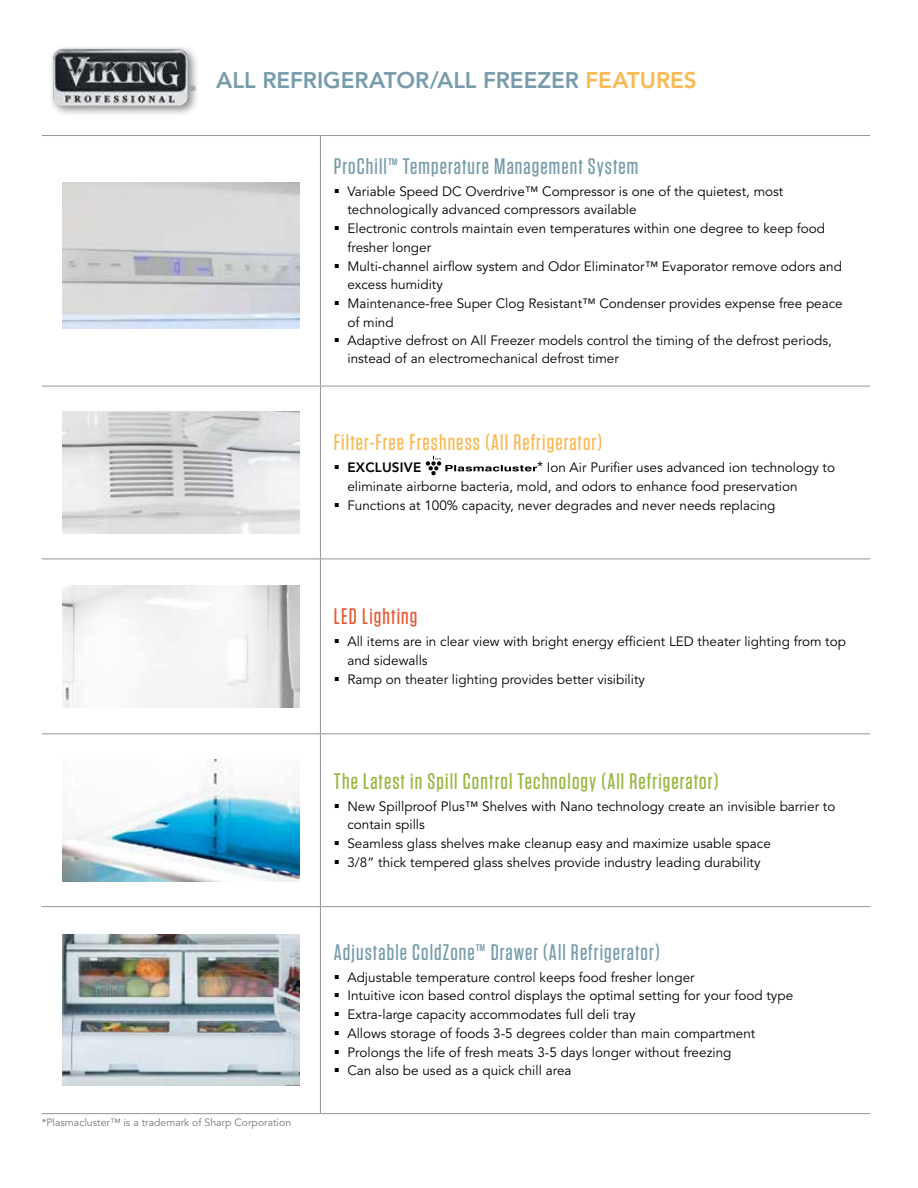
<style>
.page{position:relative;width:918px;height:1188px;background:#fff}
.page>*{position:absolute;margin:0;border:0;box-sizing:border-box;transform-origin:0 0}
.t1{font:500 22.5px "Tungsten";letter-spacing:.05em;color:#769bab}
.t2{font:500 22.5px "Tungsten";letter-spacing:.05em;color:#94b73d}
.t3{font:500 22.5px "Tungsten";letter-spacing:.05em;color:#f7b952}
.t4{font:800 22.5px "Avenir";color:#769bab}
.t5{font:500 22.5px "Tungsten";letter-spacing:.05em;color:#e55a37}
.t6{font:13.5px/18.8px "Avenir";color:#000}
.t7{font:800 13.5px "Avenir";letter-spacing:.015em;color:#000}
.t8{font:10.5px "Avenir";color:#77787b}
.t9{font:300 7.35px "Avenir";color:#636466}
.s1{color:#f7b952}
.s2{color:#fff}
</style>
<div class="page">
<div style="left:48px;top:45px;width:152px;height:72px;background:#000;opacity:.45"></div>
<img style="left:53px;top:49px;width:135px;height:57px">
<hr style="left:320px;top:136px;width:1px;height:250px;background:#939598">
<hr style="left:42px;top:386px;width:278px;height:1px;background:#939598">
<hr style="left:320px;top:386px;width:550px;height:1px;background:#939598">
<hr style="left:320px;top:386px;width:1px;height:173px;background:#939598">
<hr style="left:42px;top:559px;width:278px;height:1px;background:#939598">
<hr style="left:320px;top:559px;width:550px;height:1px;background:#939598">
<hr style="left:320px;top:559px;width:1px;height:174px;background:#939598">
<hr style="left:42px;top:733px;width:278px;height:1px;background:#939598">
<hr style="left:320px;top:733px;width:550px;height:1px;background:#939598">
<hr style="left:320px;top:734px;width:1px;height:172px;background:#939598">
<hr style="left:42px;top:906px;width:278px;height:1px;background:#939598">
<hr style="left:320px;top:906px;width:550px;height:1px;background:#939598">
<hr style="left:320px;top:907px;width:1px;height:206px;background:#939598">
<hr style="left:42px;top:1113px;width:278px;height:1px;background:#939598">
<hr style="left:320px;top:1113px;width:550px;height:1px;background:#939598">
<hr style="left:42px;top:135px;width:278px;height:1px;background:#939598">
<hr style="left:320px;top:135px;width:550px;height:1px;background:#939598">
<img style="left:62px;top:183px;width:238px;height:145px">
<img style="left:62px;top:412px;width:238px;height:121px">
<img style="left:62px;top:586px;width:238px;height:121px">
<img style="left:62px;top:760px;width:238px;height:121px">
<img style="left:62px;top:934px;width:238px;height:152px">
<svg style="left:426px;top:455px;width:111px;height:21px"></svg>
<p class="t9" style="left:190px;top:84px;width:7px">®</p>
<h1 class="t4" style="left:216px;top:66px;width:482px">ALL REFRIGERATOR/ALL FREEZER <span class="s1">FEATURES</span></h1>
<h1 class="t1" style="left:334px;top:154px;width:306px">ProChill™ Temperature Management System</h1>
<p class="t6" style="left:347px;top:182px;width:437px;text-indent:-14px">▪ Variable Speed DC Overdrive™ Compressor is one of the quietest, most technologically advanced compressors available</p>
<p class="t6" style="left:347px;top:219px;width:479px;text-indent:-14px">▪ Electronic controls maintain even temperatures within one degree to keep food fresher longer</p>
<p class="t6" style="left:347px;top:257px;width:496px;text-indent:-14px">▪ Multi-channel airflow system and Odor Eliminator™ Evaporator remove odors and excess humidity</p>
<p class="t6" style="left:347px;top:294px;width:497px;text-indent:-14px">▪ Maintenance-free Super Clog Resistant™ Condenser provides expense free peace of mind</p>
<p class="t6" style="left:347px;top:332px;width:486px;line-height:18px;text-indent:-14px">▪ Adaptive defrost on All Freezer models control the timing of the defrost periods, instead of an electromechanical defrost timer</p>
<h1 class="t3" style="left:334px;top:431px;width:270px">Filter-Free Freshness (All Refrigerator)</h1>
<p class="t7" style="left:334px;top:459px;width:89px">▪ EXCLUSIVE</p>
<p class="t6" style="left:347px;top:458px;width:489px;text-indent:108px"><span class="s2">Plasmacluster</span>* Ion Air Purifier uses advanced ion technology to eliminate airborne bacteria, mold, and odors to enhance food preservation</p>
<p class="t6" style="left:334px;top:496px;width:443px">▪ Functions at 100% capacity, never degrades and never needs replacing</p>
<h1 class="t5" style="left:334px;top:605px;width:85px">LED Lighting</h1>
<p class="t6" style="left:347px;top:632px;width:500px;text-indent:-14px">▪ All items are in clear view with bright energy efficient LED theater lighting from top and sidewalls</p>
<p class="t6" style="left:334px;top:670px;width:313px">▪ Ramp on theater lighting provides better visibility</p>
<h1 class="t2" style="left:334px;top:769px;width:386px">The Latest in Spill Control Technology (All Refrigerator)</h1>
<p class="t6" style="left:347px;top:797px;width:489px;text-indent:-14px">▪ New Spillproof Plus™ Shelves with Nano technology create an invisible barrier to contain spills</p>
<p class="t6" style="left:334px;top:834px;width:438px">▪ Seamless glass shelves make cleanup easy and maximize usable space</p>
<p class="t6" style="left:334px;top:853px;width:428px">▪ 3/8” thick tempered glass shelves provide industry leading durability</p>
<h1 class="t1" style="left:334px;top:940px;width:327px">Adjustable ColdZone™ Drawer (All Refrigerator)</h1>
<p class="t6" style="left:334px;top:968px;width:362px">▪ Adjustable temperature control keeps food fresher longer</p>
<p class="t6" style="left:334px;top:987px;width:461px">▪ Intuitive icon based control displays the optimal setting for your food type</p>
<p class="t6" style="left:334px;top:1006px;width:303px">▪ Extra-large capacity accommodates full deli tray</p>
<p class="t6" style="left:334px;top:1024px;width:423px">▪ Allows storage of foods 3-5 degrees colder than main compartment</p>
<p class="t6" style="left:334px;top:1043px;width:399px">▪ Prolongs the life of fresh meats 3-5 days longer without freezing</p>
<p class="t6" style="left:334px;top:1062px;width:239px">▪ Can also be used as a quick chill area</p>
<p class="t8" style="left:42px;top:1116px;width:251px">*Plasmacluster™ is a trademark of Sharp Corporation</p>
</div>
